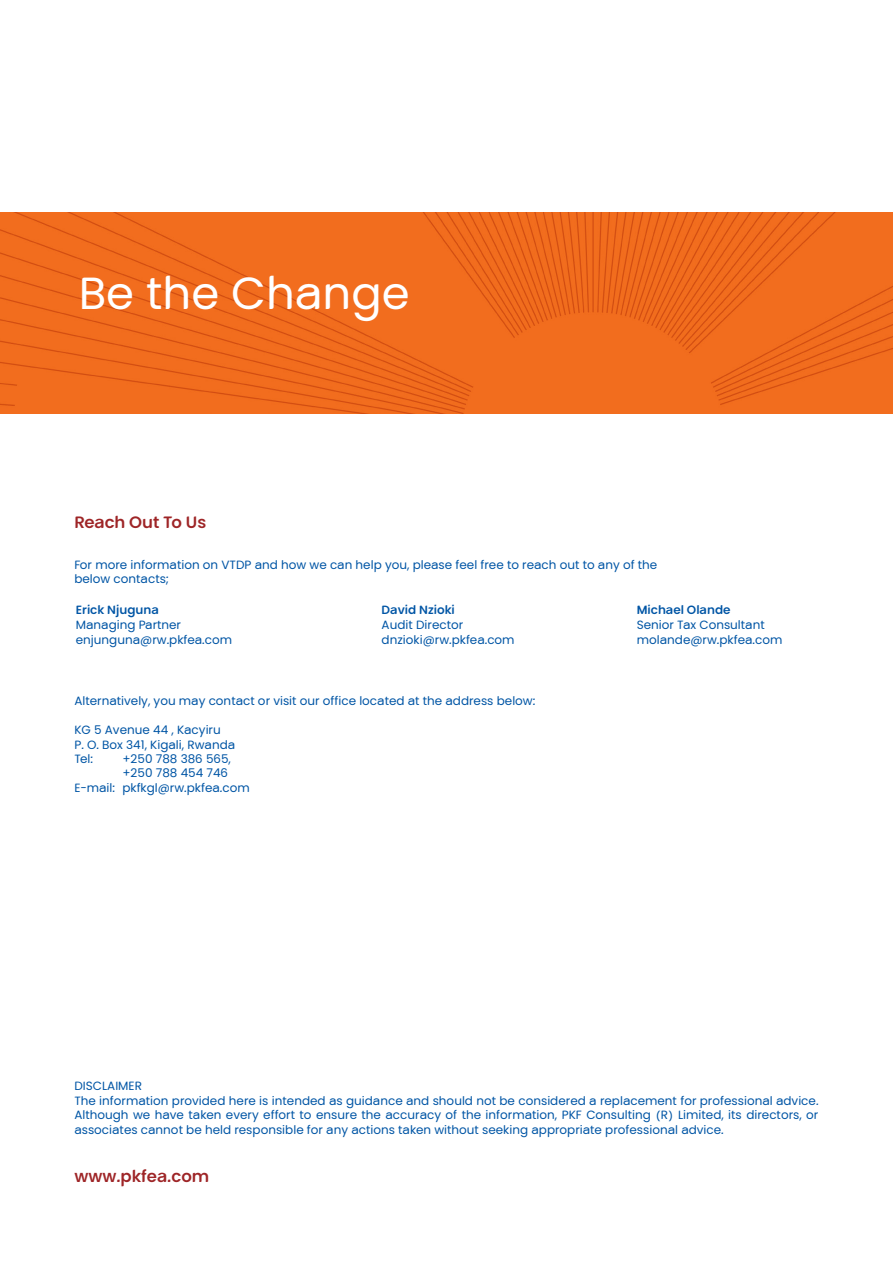
<style>
.page{position:relative;width:893px;height:1263px;background:#fff}
.page>*{position:absolute;margin:0;border:0;box-sizing:border-box;transform-origin:0 0}
.t1{font:45px "PKF Global Sans";color:#fff}
.t2{font:700 16.5px "PKF Global Sans";color:#9e2527}
.t3{font:12px/14.4px "PKF Global Sans";color:#0155a5;text-align:justify}
.t4{font:700 12px "PKF Global Sans";color:#0155a5}
</style>
<div class="page">
<img style="left:0;top:213px;width:893px;height:200px">
<p class="t1" style="left:79px;top:266px;width:333px">Be the Change</p>
<p class="t2" style="left:74px;top:512px;width:133px">Reach Out To Us</p>
<p class="t3" style="left:74px;top:557px;width:584px">For more information on VTDP and how we can help you, please feel free to reach out to any of the below contacts;</p>
<p class="t4" style="left:76px;top:603px;width:84px">Erick Njuguna</p>
<p class="t3" style="left:76px;top:618px;width:107px">Managing Partner</p>
<p class="t3" style="left:76px;top:633px;width:158px">enjunguna@rw.pkfea.com</p>
<p class="t4" style="left:382px;top:603px;width:75px">David Nzioki</p>
<p class="t3" style="left:382px;top:618px;width:83px">Audit Director</p>
<p class="t3" style="left:382px;top:633px;width:134px">dnzioki@rw.pkfea.com</p>
<p class="t3" style="left:74px;top:694px;width:462px">Alternatively, you may contact or visit our office located at the address below:</p>
<p class="t3" style="left:74px;top:723px;width:148px">KG 5 Avenue 44 , Kacyiru</p>
<p class="t3" style="left:74px;top:737px;width:162px">P. O. Box 341, Kigali, Rwanda</p>
<p class="t3" style="left:74px;top:752px;width:20px">Tel:</p>
<p class="t3" style="left:122px;top:752px;width:110px">+250 788 386 565,</p>
<p class="t3" style="left:122px;top:766px;width:107px">+250 788 454 746</p>
<p class="t3" style="left:74px;top:780px;width:177px">E-mail: pkfkgl@rw.pkfea.com</p>
<p class="t4" style="left:637px;top:603px;width:95px">Michael Olande</p>
<p class="t3" style="left:637px;top:618px;width:129px">Senior Tax Consultant</p>
<p class="t3" style="left:637px;top:633px;width:147px">molande@rw.pkfea.com</p>
<p class="t3" style="left:74px;top:1079px;width:69px">DISCLAIMER</p>
<p class="t3" style="left:74px;top:1093px;width:746px">The information provided here is intended as guidance and should not be considered a replacement for professional advice.<br>Although we have taken every effort to ensure the accuracy of the information, PKF Consulting (R) Limited, its directors, or associates cannot be held responsible for any actions taken without seeking appropriate professional advice.</p>
<p class="t2" style="left:74px;top:1166px;width:136px">www.pkfea.com</p>
</div>
